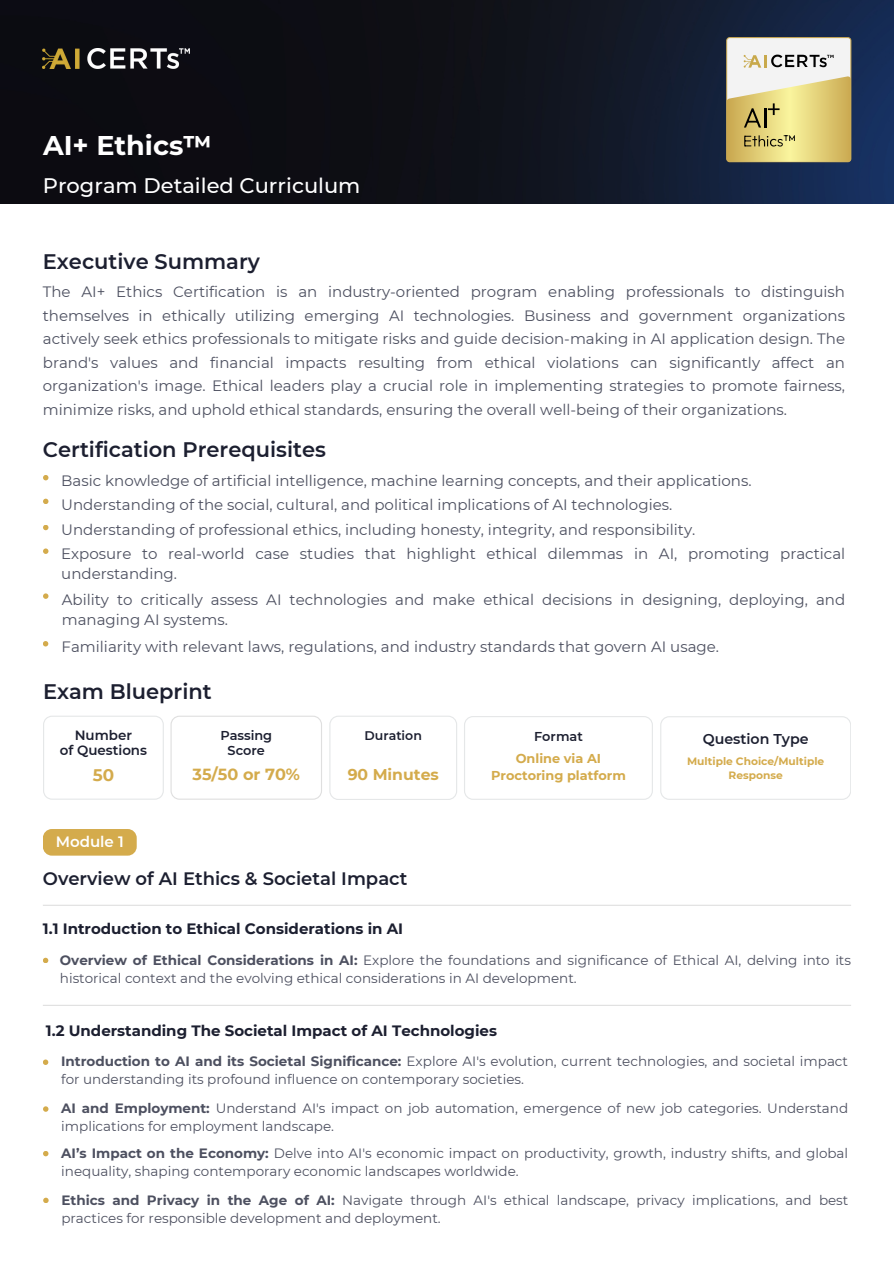
<style>
.page{position:relative;width:894px;height:1264px;background:#fff}
.page>*{position:absolute;margin:0;border:0;box-sizing:border-box;transform-origin:0 0}
.t1{font:700 27px "Montserrat";color:#fff}
.t2{font:600 21px "Montserrat";color:#1c1f30}
.t3{font:500 21px "Montserrat";color:#fff}
.t4{font:600 18px "Montserrat";color:#1c1f30}
.t5{font:700 16.8px "Montserrat";color:#d4ab4c}
.t6{font:700 16.05px "Montserrat";color:#d4ab4c}
.t7{font:700 15.6px "Montserrat";color:#d4ab4c}
.t8{font:15px/23.7px "Montserrat";color:#4d5060}
.t9{font:700 15px "Montserrat";color:#1c1f30}
.t10{font:600 15px "Montserrat";color:#fff}
.t11{font:600 14.25px "Montserrat";color:#1c1f30}
.t12{font:13.5px/18px "Montserrat";color:#4d5060}
.t13{font:600 13.35px/15.6px "Montserrat";color:#1c1f30;text-align:center}
.t14{font:700 12.9px/17.1px "Montserrat";color:#d4ab4c;text-align:center}
.t15{font:600 12.9px/15px "Montserrat";color:#1c1f30;text-align:center}
.t16{font:600 12.45px "Montserrat";color:#1c1f30}
.t17{font:700 10.65px/14.2px "Montserrat";color:#d4ab4c;text-align:center}
.s1{font-weight:700}
</style>
<div class="page">
<img style="left:0;top:0;width:893px;height:203px">
<svg style="left:43px;top:716px;width:121px;height:83px"></svg>
<hr style="left:43px;top:904px;width:807px;height:1px;background:#dfdfdf">
<div style="left:43px;top:829px;width:94px;height:26px;background:#d4ab4c;border-radius:9px"></div>
<hr style="left:43px;top:1004px;width:807px;height:1px;background:#dfdfdf">
<svg style="left:170px;top:715px;width:152px;height:84px"></svg>
<svg style="left:329px;top:716px;width:128px;height:83px"></svg>
<svg style="left:464px;top:716px;width:188px;height:83px"></svg>
<svg style="left:660px;top:716px;width:190px;height:83px"></svg>
<img style="left:43px;top:48px;width:146px;height:21px">
<svg style="left:43px;top:475px;width:5px;height:5px"></svg>
<svg style="left:43px;top:498px;width:5px;height:6px"></svg>
<svg style="left:43px;top:525px;width:5px;height:5px"></svg>
<svg style="left:43px;top:548px;width:5px;height:6px"></svg>
<svg style="left:43px;top:593px;width:5px;height:6px"></svg>
<svg style="left:43px;top:957px;width:5px;height:6px"></svg>
<svg style="left:43px;top:1059px;width:5px;height:5px"></svg>
<svg style="left:726px;top:37px;width:125px;height:125px"></svg>
<svg style="left:43px;top:641px;width:5px;height:5px"></svg>
<svg style="left:43px;top:1106px;width:5px;height:5px"></svg>
<svg style="left:43px;top:1151px;width:5px;height:5px"></svg>
<svg style="left:43px;top:1197px;width:6px;height:6px"></svg>
<p class="t1" style="left:43px;top:128px;width:170px">AI+ Ethics™</p>
<h2 class="t3" style="left:43px;top:172px;width:319px">Program Detailed Curriculum</h2>
<h6 class="t2" style="left:43px;top:248px;width:218px">Executive Summary</h6>
<p class="t8" style="left:43px;top:280px;width:803px;text-align:justify">The AI+ Ethics Certification is an industry-oriented program enabling professionals to distinguish themselves in ethically utilizing emerging AI technologies. Business and government organizations actively seek ethics professionals to mitigate risks and guide decision-making in AI application design. The brand's values and financial impacts resulting from ethical violations can significantly affect an organization's image. Ethical leaders play a crucial role in implementing strategies to promote fairness, minimize risks, and uphold ethical standards, ensuring the overall well-being of their organizations.</p>
<h6 class="t2" style="left:43px;top:437px;width:284px">Certification Prerequisites</h6>
<h6 class="t8" style="left:61px;top:469px;width:691px">Basic knowledge of artificial intelligence, machine learning concepts, and their applications.</h6>
<h6 class="t8" style="left:61px;top:492px;width:612px">Understanding of the social, cultural, and political implications of AI technologies.</h6>
<h6 class="t8" style="left:61px;top:517px;width:635px">Understanding of professional ethics, including honesty, integrity, and responsibility.</h6>
<p class="t8" style="left:61px;top:543px;width:785px;line-height:20.2px">Exposure to real-world case studies that highlight ethical dilemmas in AI, promoting practical understanding.</p>
<h4 class="t8" style="left:62px;top:589px;width:784px;line-height:20.2px">Ability to critically assess AI technologies and make ethical decisions in designing, deploying, and managing AI systems.</h4>
<h4 class="t8" style="left:62px;top:635px;width:658px">Familiarity with relevant laws, regulations, and industry standards that govern AI usage.</h4>
<h4 class="t2" style="left:43px;top:678px;width:170px">Exam Blueprint</h4>
<p class="t13" style="left:60px;top:727px;width:89px">Number<br>of Questions</p>
<h1 class="t5" style="left:93px;top:764px;width:23px">50</h1>
<h2 class="t10" style="left:56px;top:832px;width:70px">Module 1</h2>
<p class="t15" style="left:220px;top:727px;width:53px">Passing<br>Score</p>
<h2 class="t6" style="left:192px;top:764px;width:109px">35/50 or 70%</h2>
<h5 class="t16" style="left:364px;top:728px;width:59px">Duration</h5>
<h2 class="t7" style="left:347px;top:765px;width:93px">90 Minutes</h2>
<h4 class="t4" style="left:43px;top:867px;width:366px">Overview of AI Ethics &amp; Societal Impact</h4>
<p class="t9" style="left:43px;top:919px;width:362px">1.1 Introduction to Ethical Considerations in AI</p>
<p class="t15" style="left:534px;top:728px;width:50px">Format</p>
<p class="t14" style="left:491px;top:749px;width:136px">Online via AI<br>Proctoring platform</p>
<p class="t11" style="left:702px;top:729px;width:107px">Question Type</p>
<p class="t17" style="left:687px;top:754px;width:139px">Multiple Choice/Multiple<br>Response</p>
<h3 class="t12" style="left:60px;top:950px;width:792px"><span class="s1">Overview of Ethical Considerations in AI:</span> Explore the foundations and significance of Ethical AI, delving into its historical context and the evolving ethical considerations in AI development.</h3>
<h4 class="t9" style="left:46px;top:1021px;width:452px">1.2 Understanding The Societal Impact of AI Technologies</h4>
<p class="t12" style="left:61px;top:1052px;width:788px"><span class="s1">Introduction to AI and its Societal Significance:</span> Explore AI's evolution, current technologies, and societal impact for understanding its profound influence on contemporary societies.</p>
<p class="t12" style="left:61px;top:1099px;width:788px"><span class="s1">AI and Employment:</span> Understand AI's impact on job automation, emergence of new job categories. Understand implications for employment landscape.</p>
<p class="t12" style="left:61px;top:1143px;width:788px"><span class="s1">AI’s Impact on the Economy:</span> Delve into AI's economic impact on productivity, growth, industry shifts, and global inequality, shaping contemporary economic landscapes worldwide.</p>
<p class="t12" style="left:61px;top:1190px;width:788px"><span class="s1">Ethics and Privacy in the Age of AI:</span> Navigate through AI's ethical landscape, privacy implications, and best practices for responsible development and deployment.</p>
</div>
